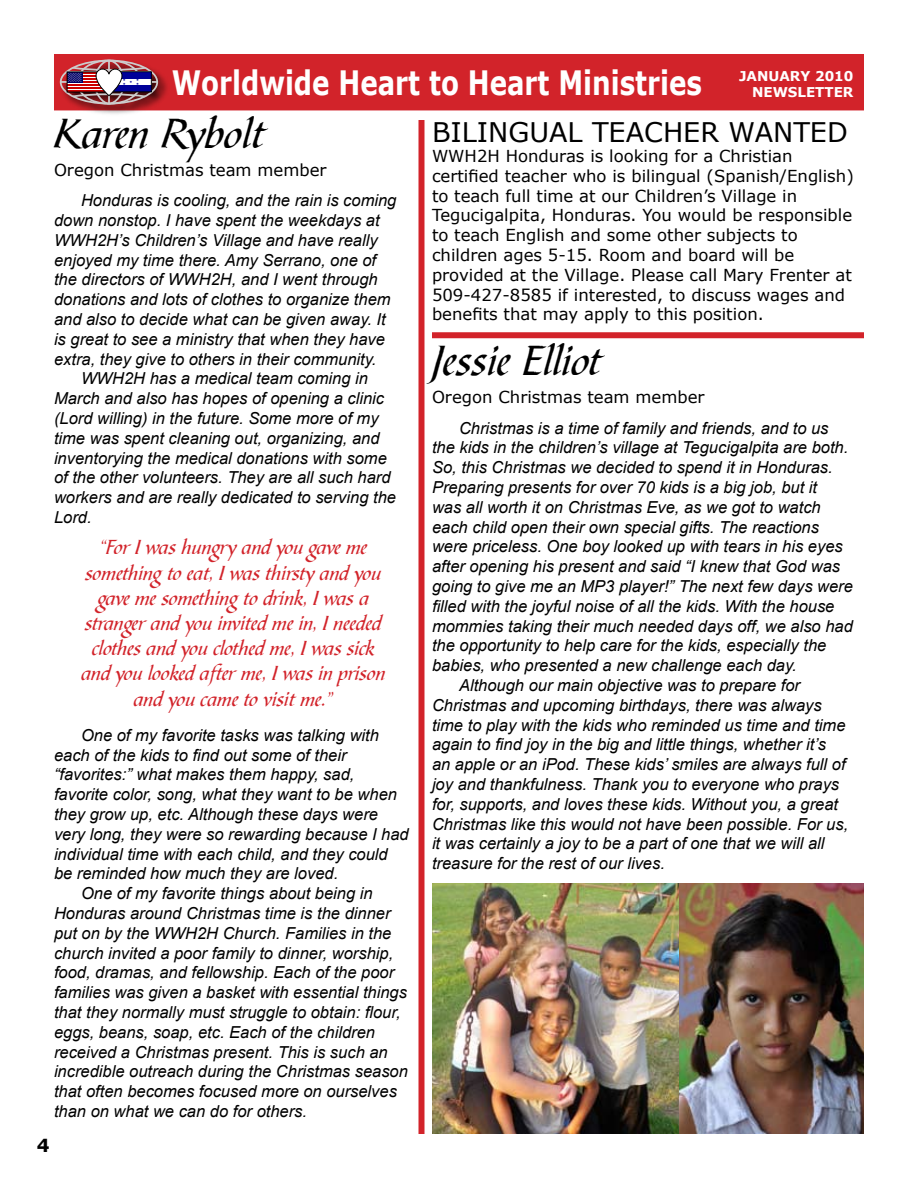
<style>
.page{position:relative;width:918px;height:1188px;background:#fff}
.page>*{position:absolute;margin:0;border:0;box-sizing:border-box;transform-origin:0 0}
.t1{font:43.5px "Bible Scr D";color:#000}
.t2{font:700 33.6px "Verdana";color:#fff;scale:.78 1}
.t3{font:27px "Verdana";color:#000}
.t4{font:21px/25.2px "Bible Scr T";color:#d2232a;text-align:center}
.t5{font:italic 16.5px "Arial";color:#000}
.t6{font:16.5px/19.8px "Verdana";color:#000}
.t7{font:700 13.5px/16.2px "Verdana";color:#fff;text-align:right}
</style>
<div class="page">
<div style="left:55px;top:55px;width:808px;height:55px;background:#d2232a"></div>
<div style="left:54px;top:54px;width:810px;height:56px;border:2px solid #d2232a"></div>
<div style="left:58px;top:58px;width:113px;height:59px;background:#000;opacity:.75"></div>
<div style="left:60px;top:60px;width:98px;height:45px;border:2px solid #ccc;border-radius:50%"></div>
<hr style="left:108px;top:60px;width:2px;height:44px;background:#ccc">
<hr style="left:61px;top:81px;width:97px;height:2px;background:#ccc">
<div style="left:67px;top:72px;width:38px;height:20px;border:1px solid #000"></div>
<div style="left:111px;top:72px;width:40px;height:20px;background:#fff"></div>
<div style="left:111px;top:72px;width:40px;height:6px;background:#009"></div>
<div style="left:111px;top:85px;width:40px;height:7px;background:#009"></div>
<div style="left:418px;top:120px;width:6px;height:1014px;background:#d2232a"></div>
<div style="left:432px;top:332px;width:432px;height:6px;background:#d2232a"></div>
<img style="left:432px;top:883px;width:432px;height:251px">
<svg style="left:68px;top:65px;width:79px;height:34px"></svg>
<h2 class="t2" style="left:172px;top:61px;width:681px">Worldwide Heart to Heart Ministries</h2>
<p class="t7" style="left:739px;top:67px;width:116px">JANUARY 2010<br>NEWSLETTER</p>
<h1 class="t1" style="left:54px;top:110px;width:211px">Karen Rybolt</h1>
<p class="t6" style="left:54px;top:159px;width:274px">Oregon Christmas team member</p>
<p class="t5" style="left:81px;top:190px;width:317px">Honduras is cooling, and the rain is coming</p>
<p class="t5" style="left:54px;top:210px;width:327px">down nonstop. I have spent the weekdays at</p>
<p class="t5" style="left:54px;top:229px;width:325px">WWH2H’s Children’s Village and have really</p>
<p class="t5" style="left:54px;top:249px;width:324px">enjoyed my time there. Amy Serrano, one of</p>
<p class="t5" style="left:54px;top:269px;width:325px">the directors of WWH2H, and I went through</p>
<p class="t5" style="left:54px;top:289px;width:338px">donations and lots of clothes to organize them</p>
<p class="t5" style="left:54px;top:309px;width:333px">and also to decide what can be given away. It</p>
<p class="t5" style="left:54px;top:328px;width:333px">is great to see a ministry that when they have</p>
<p class="t5" style="left:54px;top:348px;width:324px">extra, they give to others in their community.</p>
<p class="t5" style="left:81px;top:368px;width:288px">WWH2H has a medical team coming in</p>
<p class="t5" style="left:54px;top:388px;width:332px">March and also has hopes of opening a clinic</p>
<p class="t5" style="left:54px;top:408px;width:326px">(Lord willing) in the future. Some more of my</p>
<p class="t5" style="left:54px;top:427px;width:327px">time was spent cleaning out, organizing, and</p>
<p class="t5" style="left:54px;top:447px;width:334px">inventorying the medical donations with some</p>
<p class="t5" style="left:54px;top:467px;width:338px">of the other volunteers. They are all such hard</p>
<p class="t5" style="left:54px;top:487px;width:344px">workers and are really dedicated to serving the</p>
<p class="t5" style="left:54px;top:507px;width:39px">Lord.</p>
<p class="t4" style="left:81px;top:537px;width:306px">“For I was hungry and you gave me something to eat, I was thirsty and you gave me something to drink, I was a stranger and you invited me in, I needed clothes and you clothed me, I was sick and you looked after me, I was in prison and you came to visit me.”</p>
<p class="t5" style="left:81px;top:724px;width:300px">One of my favorite tasks was talking with</p>
<p class="t5" style="left:54px;top:744px;width:294px">each of the kids to find out some of their</p>
<p class="t5" style="left:54px;top:764px;width:302px">“favorites:” what makes them happy, sad,</p>
<p class="t5" style="left:54px;top:784px;width:345px">favorite color, song, what they want to be when</p>
<p class="t5" style="left:54px;top:804px;width:326px">they grow up, etc. Although these days were</p>
<p class="t5" style="left:54px;top:823px;width:356px">very long, they were so rewarding because I had</p>
<p class="t5" style="left:54px;top:843px;width:335px">individual time with each child, and they could</p>
<p class="t5" style="left:54px;top:863px;width:286px">be reminded how much they are loved.</p>
<p class="t5" style="left:81px;top:883px;width:293px">One of my favorite things about being in</p>
<p class="t5" style="left:54px;top:903px;width:338px">Honduras around Christmas time is the dinner</p>
<p class="t5" style="left:54px;top:922px;width:339px">put on by the WWH2H Church. Families in the</p>
<p class="t5" style="left:54px;top:942px;width:341px">church invited a poor family to dinner, worship,</p>
<p class="t5" style="left:54px;top:962px;width:342px">food, dramas, and fellowship. Each of the poor</p>
<p class="t5" style="left:54px;top:982px;width:355px">families was given a basket with essential things</p>
<p class="t5" style="left:54px;top:1002px;width:348px">that they normally must struggle to obtain: flour,</p>
<p class="t5" style="left:54px;top:1021px;width:323px">eggs, beans, soap, etc. Each of the children</p>
<p class="t5" style="left:54px;top:1041px;width:335px">received a Christmas present. This is such an</p>
<p class="t5" style="left:54px;top:1061px;width:355px">incredible outreach during the Christmas season</p>
<p class="t5" style="left:54px;top:1081px;width:345px">that often becomes focused more on ourselves</p>
<p class="t5" style="left:54px;top:1101px;width:255px">than on what we can do for others.</p>
<h3 class="t3" style="left:432px;top:115px;width:417px">BILINGUAL TEACHER WANTED</h3>
<p class="t6" style="left:432px;top:146px;width:423px">WWH2H Honduras is looking for a Christian certified teacher who is bilingual (Spanish/English) to teach full time at our Children’s Village in Tegucigalpita, Honduras. You would be responsible to teach English and some other subjects to children ages 5-15. Room and board will be provided at the Village. Please call Mary Frenter at 509-427-8585 if interested, to discuss wages and benefits that may apply to this position.</p>
<h1 class="t1" style="left:432px;top:337px;width:170px">Jessie Elliot</h1>
<p class="t6" style="left:432px;top:386px;width:274px">Oregon Christmas team member</p>
<p class="t5" style="left:459px;top:417px;width:371px">Christmas is a time of family and friends, and to us</p>
<p class="t5" style="left:432px;top:437px;width:418px">the kids in the children’s village at Tegucigalpita are both.</p>
<p class="t5" style="left:432px;top:457px;width:402px">So, this Christmas we decided to spend it in Honduras.</p>
<p class="t5" style="left:432px;top:477px;width:387px">Preparing presents for over 70 kids is a big job, but it</p>
<p class="t5" style="left:432px;top:496px;width:390px">was all worth it on Christmas Eve, as we got to watch</p>
<p class="t5" style="left:432px;top:516px;width:389px">each child open their own special gifts. The reactions</p>
<p class="t5" style="left:432px;top:536px;width:412px">were priceless. One boy looked up with tears in his eyes</p>
<p class="t5" style="left:432px;top:556px;width:410px">after opening his present and said “I knew that God was</p>
<p class="t5" style="left:432px;top:576px;width:422px">going to give me an MP3 player!” The next few days were</p>
<p class="t5" style="left:432px;top:595px;width:404px">filled with the joyful noise of all the kids. With the house</p>
<p class="t5" style="left:432px;top:615px;width:422px">mommies taking their much needed days off, we also had</p>
<p class="t5" style="left:432px;top:635px;width:396px">the opportunity to help care for the kids, especially the</p>
<p class="t5" style="left:432px;top:655px;width:366px">babies, who presented a new challenge each day.</p>
<p class="t5" style="left:459px;top:675px;width:343px">Although our main objective was to prepare for</p>
<p class="t5" style="left:432px;top:694px;width:391px">Christmas and upcoming birthdays, there was always</p>
<p class="t5" style="left:432px;top:714px;width:415px">time to play with the kids who reminded us time and time</p>
<p class="t5" style="left:432px;top:734px;width:396px">again to find joy in the big and little things, whether it’s</p>
<p class="t5" style="left:432px;top:754px;width:415px">an apple or an iPod. These kids’ smiles are always full of</p>
<p class="t5" style="left:432px;top:774px;width:409px">joy and thankfulness. Thank you to everyone who prays</p>
<p class="t5" style="left:432px;top:793px;width:408px">for, supports, and loves these kids. Without you, a great</p>
<p class="t5" style="left:432px;top:813px;width:418px">Christmas like this would not have been possible. For us,</p>
<p class="t5" style="left:432px;top:833px;width:394px">it was certainly a joy to be a part of one that we will all</p>
<p class="t5" style="left:432px;top:853px;width:234px">treasure for the rest of our lives.</p>
</div>
